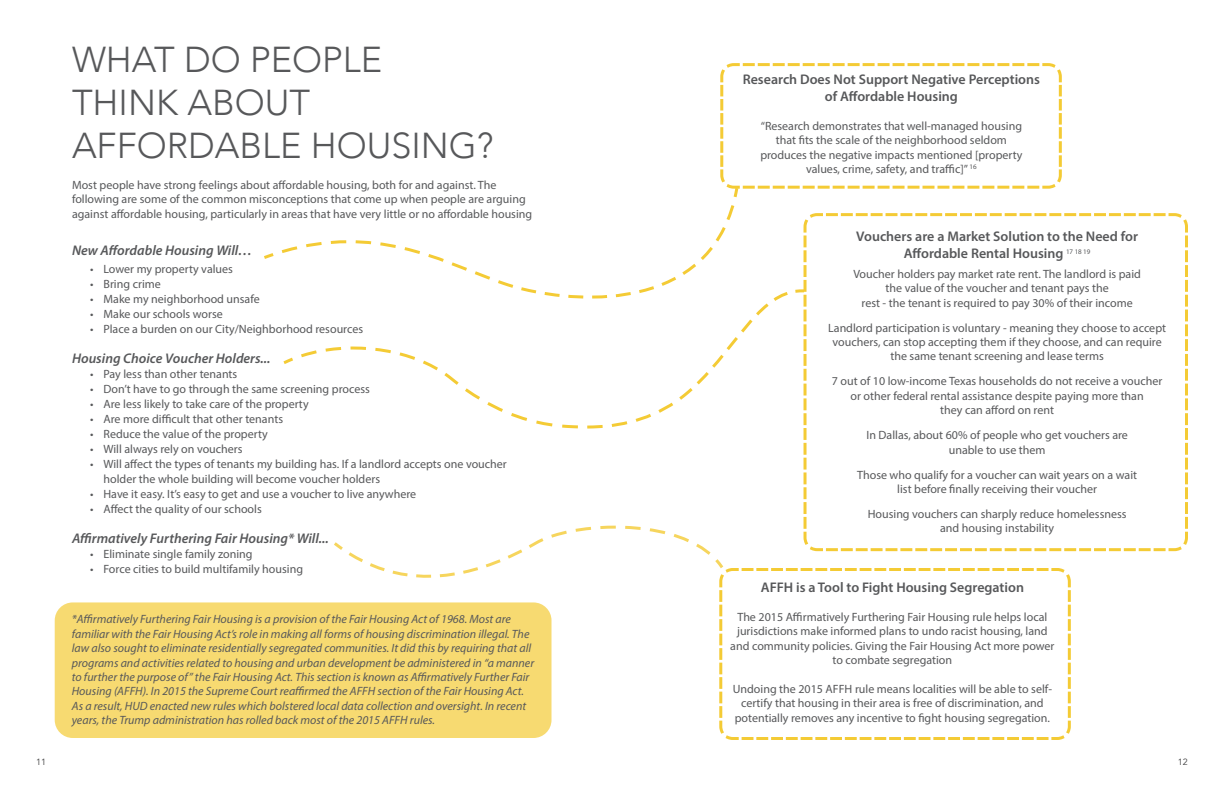
<style>
.page{position:relative;width:1224px;height:792px;background:#fff}
.page>*{position:absolute;margin:0;border:0;box-sizing:border-box;transform-origin:0 0}
.Main_Title_Header{font:300 36px "Avenir";color:#57585a}
.Endnotes_Header{font:600 14px/16.8px "Myriad Pro";color:#57585a;text-align:center}
.Main_Body_Text{font:italic 600 14px "Myriad Pro";color:#57585a}
.Main_Body_Text-2{font:12px/14.4px "Myriad Pro";color:#57585a}
.Main_Body_Text-3{font:italic 12px/14.4px "Myriad Pro";color:#57585a}
.Endnotes_Header-2{font:12px/14.4px "Myriad Pro";color:#57585a;text-align:center}
.t1{font:9px "Avenir";color:#3e3e3f}
</style>
<div class="page">
<div style="left:55px;top:602px;width:497px;height:136px;background:#f7da71;border-radius:18px"></div>
<svg style="left:720px;top:63px;width:342px;height:126px"></svg>
<svg style="left:803px;top:213px;width:385px;height:339px"></svg>
<svg style="left:719px;top:568px;width:352px;height:172px"></svg>
<svg style="left:281px;top:205px;width:454px;height:83px"></svg>
<svg style="left:283px;top:288px;width:523px;height:142px"></svg>
<svg style="left:334px;top:525px;width:390px;height:54px"></svg>
<p class="Main_Title_Header" style="left:72px;top:38px;width:312px">WHAT DO PEOPLE</p>
<p class="Main_Title_Header" style="left:72px;top:82px;width:240px">THINK ABOUT</p>
<p class="Main_Title_Header" style="left:72px;top:125px;width:423px">AFFORDABLE HOUSING?</p>
<p class="Main_Body_Text-2" style="left:72px;top:178px;width:462px">Most people have strong feelings about affordable housing, both for and against. The following are some of the common misconceptions that come up when people are arguing against affordable housing, particularly in areas that have very little or no affordable housing</p>
<p class="Main_Body_Text" style="left:72px;top:241px;width:182px">New Affordable Housing Will…</p>
<p class="Main_Body_Text-2" style="left:90px;top:261px;width:145px">• Lower my property values</p>
<p class="Main_Body_Text-2" style="left:90px;top:276px;width:72px">• Bring crime</p>
<p class="Main_Body_Text-2" style="left:90px;top:291px;width:171px">• Make my neighborhood unsafe</p>
<p class="Main_Body_Text-2" style="left:90px;top:306px;width:134px">• Make our schools worse</p>
<p class="Main_Body_Text-2" style="left:90px;top:321px;width:275px">• Place a burden on our City/Neighborhood resources</p>
<p class="Main_Body_Text" style="left:72px;top:349px;width:200px">Housing Choice Voucher Holders...</p>
<p class="Main_Body_Text-2" style="left:90px;top:366px;width:149px">• Pay less than other tenants</p>
<p class="Main_Body_Text-2" style="left:90px;top:381px;width:281px">• Don’t have to go through the same screening process</p>
<p class="Main_Body_Text-2" style="left:90px;top:396px;width:220px">• Are less likely to take care of the property</p>
<p class="Main_Body_Text-2" style="left:90px;top:411px;width:195px">• Are more difficult that other tenants</p>
<p class="Main_Body_Text-2" style="left:90px;top:426px;width:179px">• Reduce the value of the property</p>
<p class="Main_Body_Text-2" style="left:90px;top:441px;width:154px">• Will always rely on vouchers</p>
<p class="Main_Body_Text-2" style="left:104px;top:456px;width:405px;line-height:15px;text-indent:-14px">• Will affect the types of tenants my building has. If a landlord accepts one voucher holder the whole building will become voucher holders</p>
<p class="Main_Body_Text-2" style="left:90px;top:486px;width:328px">• Have it easy. It’s easy to get and use a voucher to live anywhere</p>
<p class="Main_Body_Text-2" style="left:90px;top:501px;width:173px">• Affect the quality of our schools</p>
<p class="Main_Body_Text" style="left:72px;top:529px;width:258px">Affirmatively Furthering Fair Housing* Will...</p>
<p class="Main_Body_Text-2" style="left:90px;top:546px;width:164px">• Eliminate single family zoning</p>
<p class="Main_Body_Text-2" style="left:90px;top:561px;width:215px">• Force cities to build multifamily housing</p>
<p class="Main_Body_Text-3" style="left:72px;top:612px;width:464px">*Affirmatively Furthering Fair Housing is a provision of the Fair Housing Act of 1968. Most are familiar with the Fair Housing Act’s role in making all forms of housing discrimination illegal. The law also sought to eliminate residentially segregated communities. It did this by requiring that all programs and activities related to housing and urban development be administered in “a manner to further the purpose of” the Fair Housing Act. This section is known as Affirmatively Further Fair Housing (AFFH). In 2015 the Supreme Court reaffirmed the AFFH section of the Fair Housing Act.<br>As a result, HUD enacted new rules which bolstered local data collection and oversight. In recent years, the Trump administration has rolled back most of the 2015 AFFH rules.</p>
<p class="Endnotes_Header" style="left:743px;top:71px;width:299px">Research Does Not Support Negative Perceptions of Affordable Housing</p>
<p class="Endnotes_Header-2" style="left:761px;top:118px;width:263px">“Research demonstrates that well-managed housing</p>
<p class="Endnotes_Header-2" style="left:776px;top:133px;width:233px">that fits the scale of the neighborhood seldom</p>
<p class="Endnotes_Header-2" style="left:760px;top:147px;width:264px">produces the negative impacts mentioned [property</p>
<p class="Endnotes_Header-2" style="left:806px;top:162px;width:172px">values, crime, safety, and traffic]” <sup>16</sup></p>
<p class="Endnotes_Header" style="left:856px;top:227px;width:283px">Vouchers are a Market Solution to the Need for</p>
<p class="Endnotes_Header" style="left:904px;top:244px;width:188px">Affordable Rental Housing <sup>17</sup> <sup>18</sup> <sup>19</sup></p>
<p class="Endnotes_Header-2" style="left:853px;top:266px;width:289px">Voucher holders pay market rate rent. The landlord is paid</p>
<p class="Endnotes_Header-2" style="left:886px;top:281px;width:225px">the value of the voucher and tenant pays the</p>
<p class="Endnotes_Header-2" style="left:862px;top:295px;width:273px">rest - the tenant is required to pay 30% of their income</p>
<p class="Main_Body_Text-2" style="left:828px;top:320px;width:339px;text-align:center">Landlord participation is voluntary - meaning they choose to accept vouchers, can stop accepting them if they choose, and can require</p>
<p class="Main_Body_Text-2" style="left:890px;top:349px;width:215px">the same tenant screening and lease terms</p>
<p class="Main_Body_Text-2" style="left:832px;top:374px;width:332px">7 out of 10 low-income Texas households do not receive a voucher</p>
<p class="Main_Body_Text-2" style="left:851px;top:388px;width:295px">or other federal rental assistance despite paying more than</p>
<p class="Main_Body_Text-2" style="left:940px;top:403px;width:115px">they can afford on rent</p>
<p class="Main_Body_Text-2" style="left:866px;top:428px;width:263px">In Dallas, about 60% of people who get vouchers are</p>
<p class="Main_Body_Text-2" style="left:949px;top:442px;width:98px">unable to use them</p>
<p class="Main_Body_Text-2" style="left:857px;top:467px;width:281px">Those who qualify for a voucher can wait years on a wait</p>
<p class="Main_Body_Text-2" style="left:897px;top:481px;width:201px">list before finally receiving their voucher</p>
<p class="Main_Body_Text-2" style="left:868px;top:506px;width:260px">Housing vouchers can sharply reduce homelessness</p>
<p class="Main_Body_Text-2" style="left:940px;top:521px;width:116px">and housing instability</p>
<p class="Endnotes_Header" style="left:761px;top:579px;width:265px">AFFH is a Tool to Fight Housing Segregation</p>
<p class="Endnotes_Header-2" style="left:730px;top:609px;width:326px">The 2015 Affirmatively Furthering Fair Housing rule helps local jurisdictions make informed plans to undo racist housing, land and community policies. Giving the Fair Housing Act more power to combate segregation</p>
<p class="Endnotes_Header-2" style="left:733px;top:681px;width:321px">Undoing the 2015 AFFH rule means localities will be able to self&shy;certify that housing in their area is free of discrimination, and potentially removes any incentive to fight housing segregation.</p>
<p class="t1" style="left:36px;top:757px;width:12px">11</p>
<p class="t1" style="left:1178px;top:757px;width:12px">12</p>
</div>
